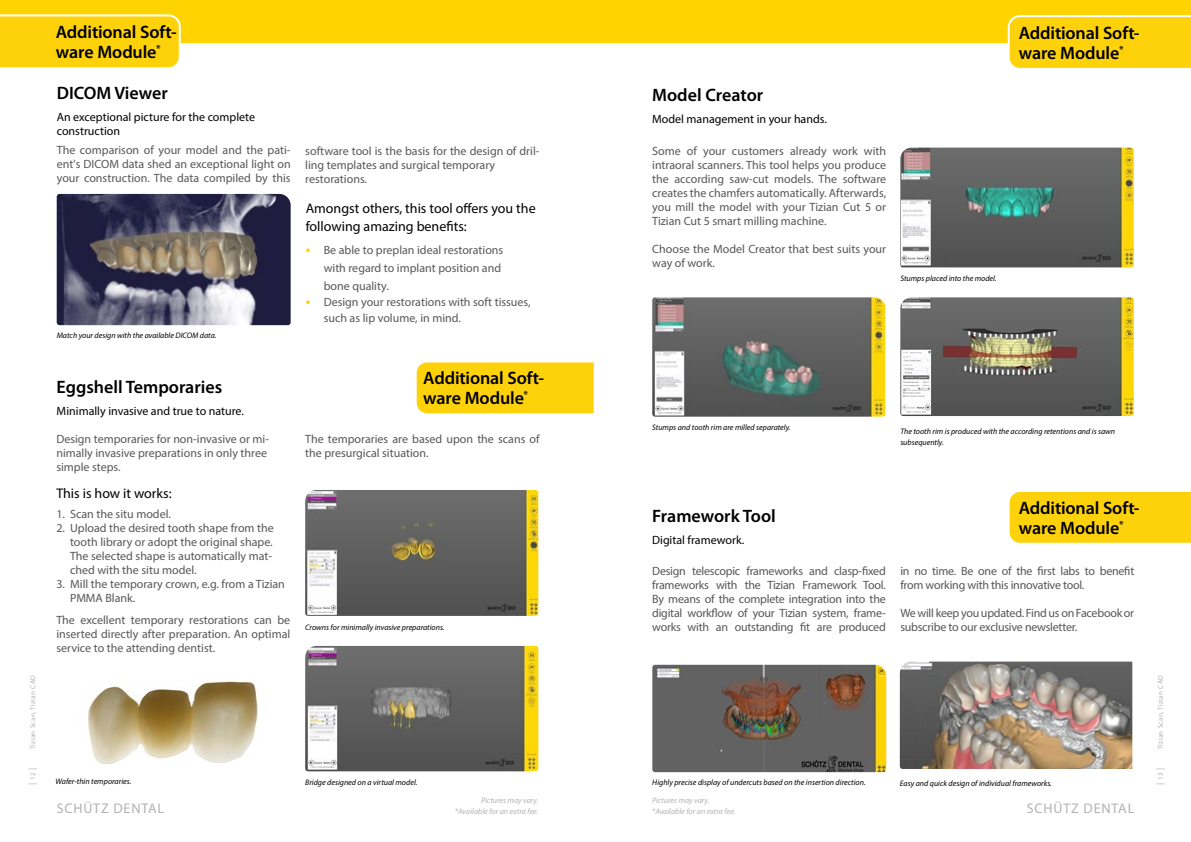
<style>
.page{position:relative;width:1191px;height:842px;background:#fff}
.page>*{position:absolute;margin:0;border:0;box-sizing:border-box;transform-origin:0 0}
.t1{font:600 18px/20px "Myriad Pro";letter-spacing:-.005em;color:#000}
.t2{font:14px/18px "Myriad Pro";color:#000}
.t3{font:14px "Myriad Pro";letter-spacing:.06em;color:#b3b2b2}
.t4{font:12px/14px "Myriad Pro";color:#575756}
.t5{font:12px/14px "Myriad Pro";letter-spacing:-.02em;color:#575756}
.t6{font:12px/14px "Myriad Pro";color:#000}
.t7{font:9px "Myriad Pro";color:#b3b2b2}
.t8{font:italic 8px/11px "Myriad Pro";color:#000}
.t9{font:italic 8px/11px "Myriad Pro";color:#b3b2b2}
.t10{font:7px "Myriad Pro";letter-spacing:.05em;color:#b3b2b2}
.s1{font-size:7px}
.s2{font-weight:700;font-size:14px;color:#fed20b}
</style>
<div class="page">
<div style="left:587px;top:0;width:604px;height:43px;background:#ffd300"></div>
<div style="left:0;top:0;width:604px;height:43px;background:#ffd300"></div>
<img style="left:88px;top:680px;width:170px;height:83px">
<img style="left:900px;top:148px;width:233px;height:119px">
<img style="left:652px;top:297px;width:233px;height:120px">
<img style="left:900px;top:297px;width:233px;height:119px">
<img style="left:652px;top:665px;width:234px;height:107px">
<img style="left:900px;top:662px;width:232px;height:107px">
<svg style="left:0;top:14px;width:181px;height:54px"></svg>
<svg style="left:1007px;top:15px;width:184px;height:53px"></svg>
<img style="left:305px;top:490px;width:233px;height:126px">
<img style="left:305px;top:646px;width:233px;height:125px">
<img style="left:57px;top:194px;width:234px;height:131px">
<div style="left:416px;top:362px;width:178px;height:52px;background:#fed20b"></div>
<div style="left:1009px;top:492px;width:182px;height:51px;background:#fed20b"></div>
<p class="t10" style="left:28px;top:749px;width:76px;rotate:-90deg">Tizian Scan, Tizian CAD</p>
<p class="t7" style="left:27px;top:785px;width:19px;rotate:-90deg">| <span class="s1">12</span> |</p>
<h1 class="t1" style="left:56px;top:22px;width:122px">Additional Soft&shy;ware Module<sup>*</sup></h1>
<h1 class="t1" style="left:57px;top:83px;width:113px">DICOM Viewer</h1>
<p class="t6" style="left:57px;top:110px;width:200px">An exceptional picture for the complete construction</p>
<p class="t4" style="left:57px;top:142px;width:235px;line-height:14.4px;text-align:justify">The comparison of your model and the pati&shy;ent's DICOM data shed an exceptional light on your construction. The data compiled by this</p>
<p class="t4" style="left:305px;top:143px;width:236px;line-height:14.4px">software tool is the basis for the design of dril&shy;ling templates and surgical temporary restorations.</p>
<p class="t8" style="left:57px;top:330px;width:161px">Match your design with the available DICOM data.</p>
<h1 class="t1" style="left:57px;top:377px;width:167px">Eggshell Temporaries</h1>
<p class="t6" style="left:57px;top:404px;width:189px">Minimally invasive and true to nature.</p>
<p class="t2" style="left:306px;top:199px;width:231px">Amongst others, this tool offers you the following amazing benefits:</p>
<p class="t4" style="left:324px;top:241px;width:181px;line-height:18px;text-indent:-18px"><span class="s2">•</span> Be able to preplan ideal restorations with regard to implant position and bone quality.</p>
<p class="t4" style="left:324px;top:294px;width:208px;line-height:16px;text-indent:-18px"><span class="s2">•</span> Design your restorations with soft tissues, such as lip volume, in mind.</p>
<h1 class="t1" style="left:423px;top:367px;width:122px">Additional Soft&shy;ware Module<sup>*</sup></h1>
<p class="t4" style="left:56px;top:431px;width:214px">Design temporaries for non-invasive or mi&shy;nimally invasive preparations in only three simple steps.</p>
<p class="t2" style="left:56px;top:484px;width:117px">This is how it works:</p>
<p class="t4" style="left:56px;top:507px;width:116px">1. Scan the situ model.</p>
<p class="t4" style="left:70px;top:521px;width:205px;text-indent:-14px">2. Upload the desired tooth shape from the tooth library or adopt the original shape.<br>The selected shape is automatically mat&shy;ched with the situ model.</p>
<p class="t4" style="left:70px;top:577px;width:216px;text-indent:-14px">3. Mill the temporary crown, e.g. from a Tizian<br>PMMA Blank.</p>
<p class="t4" style="left:56px;top:613px;width:235px;text-align:justify">The excellent temporary restorations can be inserted directly after preparation. An optimal service to the attending dentist.</p>
<p class="t8" style="left:305px;top:621px;width:141px">Crowns for minimally invasive preparations.</p>
<p class="t4" style="left:305px;top:432px;width:236px">The temporaries are based upon the scans of the presurgical situation.</p>
<p class="t8" style="left:55px;top:776px;width:77px">Wafer-thin temporaries.</p>
<p class="t3" style="left:57px;top:800px;width:109px">SCHÜTZ DENTAL</p>
<p class="t8" style="left:305px;top:777px;width:114px">Bridge designed on a virtual model.</p>
<p class="t9" style="left:455px;top:794px;width:85px;text-align:right">Pictures may vary. *Available for an extra fee.</p>
<h1 class="t1" style="left:652px;top:85px;width:113px">Model Creator</h1>
<p class="t6" style="left:652px;top:112px;width:176px">Model management in your hands.</p>
<p class="t4" style="left:652px;top:144px;width:235px;text-align:justify">Some of your customers already work with intraoral scanners. This tool helps you produce the according saw-cut models. The software creates the chamfers automatically. Afterwards, you mill the model with your Tizian Cut 5 or Tizian Cut 5 smart milling machine.</p>
<p class="t4" style="left:652px;top:242px;width:235px">Choose the Model Creator that best suits your way of work.</p>
<p class="t8" style="left:900px;top:272px;width:98px">Stumps placed into the model.</p>
<h1 class="t1" style="left:1018px;top:23px;width:122px">Additional Soft&shy;ware Module<sup>*</sup></h1>
<p class="t8" style="left:652px;top:421px;width:140px">Stumps and tooth rim are milled separately.</p>
<p class="t8" style="left:900px;top:425px;width:216px">The tooth rim is produced with the according retentions and is sawn subsequently.</p>
<h1 class="t1" style="left:652px;top:505px;width:125px">Framework Tool</h1>
<p class="t6" style="left:652px;top:532px;width:94px">Digital framework.</p>
<p class="t4" style="left:652px;top:564px;width:235px;text-align:justify">Design telescopic frameworks and clasp-fixed frameworks with the Tizian Framework Tool.<br>By means of the complete integration into the digital workflow of your Tizian system, frame&shy;works with an outstanding fit are produced</p>
<h1 class="t1" style="left:1018px;top:497px;width:122px">Additional Soft&shy;ware Module<sup>*</sup></h1>
<p class="t5" style="left:900px;top:564px;width:235px">in no time. Be one of the first labs to benefit from working with this innovative tool.</p>
<p class="t5" style="left:900px;top:606px;width:235px">We will keep you updated. Find us on Facebook or subscribe to our exclusive newsletter.</p>
<p class="t8" style="left:652px;top:777px;width:215px">Highly precise display of undercuts based on the insertion direction.</p>
<p class="t8" style="left:900px;top:777px;width:154px">Easy and quick design of individual frameworks.</p>
<p class="t9" style="left:652px;top:794px;width:85px">Pictures may vary. *Available for an extra fee.</p>
<p class="t3" style="left:1026px;top:800px;width:109px">SCHÜTZ DENTAL</p>
<p class="t10" style="left:1156px;top:749px;width:76px;rotate:-90deg">Tizian Scan, Tizian CAD</p>
<p class="t7" style="left:1154px;top:785px;width:19px;rotate:-90deg">| <span class="s1">13</span> |</p>
</div>
